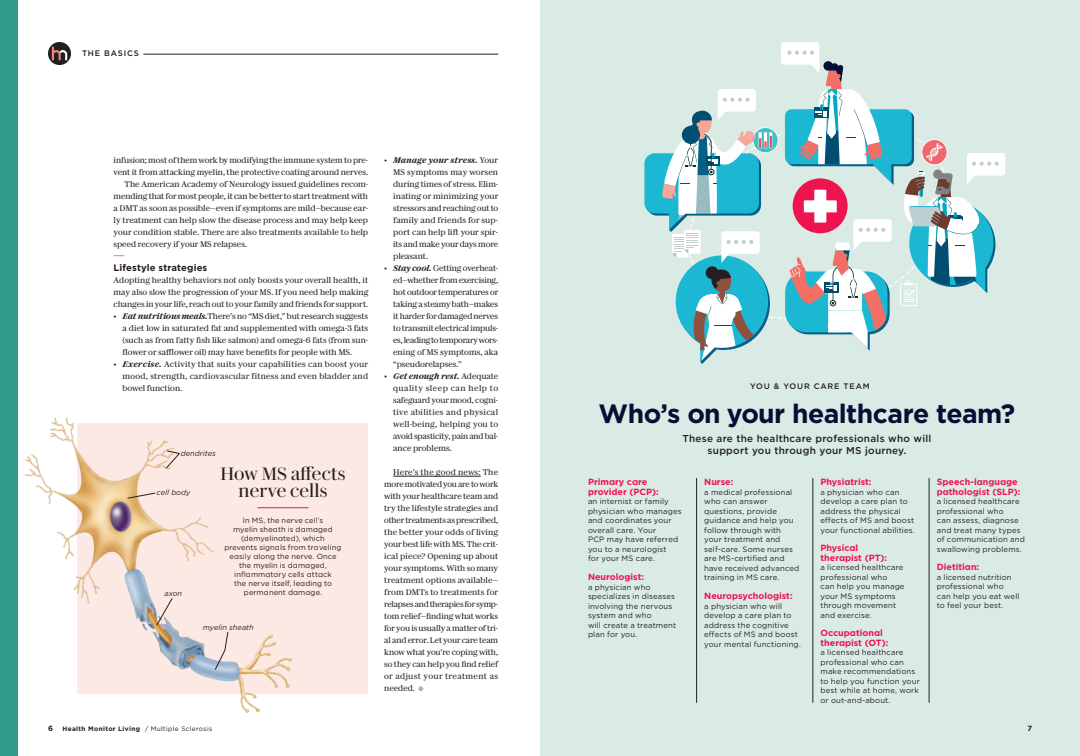
<style>
.page{position:relative;width:1080px;height:756px;background:#fff}
.page>*{position:absolute;margin:0;border:0;box-sizing:border-box;transform-origin:0 0}
.HEADLINE_SANS{font:700 26.5px "Gotham";letter-spacing:-.025em;color:#060e35}
.SUBHEAD_SANS{font:18px/17px "Darby Serif Display";letter-spacing:.005em;color:#231f20;text-align:center}
.DEK_SANS_UNDERLINE{font:500 10px/12px "Gotham";letter-spacing:.025em;color:#231f20;text-align:center}
.PARAGRAPH_SECTION_BREAK{font:700 9.5px "Gotham";letter-spacing:.01em;color:#231f20}
.SUBHEAD_SANS-2{font:700 9px/9.5px "Gotham";color:#ed1450}
.BODY_COPY_SERIF{font:8.2px/12px "Darby Serif Text";color:#231f20;text-align:justify}
.TOC_Story_Subhead{font:500 8px "Gotham";letter-spacing:.1em;color:#231f20}
.SUBHEAD_SANS-3{font:7.8px/9.5px "Gotham";letter-spacing:.015em;color:#231f20}
.SUBHEAD_SANS-4{font:7.5px/9px "Gotham";letter-spacing:.01em;color:#231f20;text-align:center}
.t1{font:italic 7.5px "Gotham";color:#231f20}
.t2{font:700 7.5px "Gotham";color:#231f20}
.t3{font:700 6.5px "Gotham";letter-spacing:.05em;color:#231f20}
.s1{font-weight:600;font-style:italic}
.s2{font-weight:400}
</style>
<div class="page">
<div style="left:540px;top:0;width:540px;height:756px;background:#daebe6"></div>
<div style="left:78px;top:423px;width:290px;height:270px;background:#fde9e3"></div>
<img style="left:25px;top:417px;width:298px;height:296px">
<svg style="left:127px;top:493px;width:28px;height:6px"></svg>
<svg style="left:166px;top:450px;width:14px;height:19px"></svg>
<svg style="left:215px;top:632px;width:13px;height:38px"></svg>
<svg style="left:156px;top:598px;width:17px;height:27px"></svg>
<hr style="left:258px;top:507px;width:50px;height:1px;background:#ed1450">
<hr style="left:143px;top:54px;width:355px;height:1px;background:#231f20">
<svg style="left:48px;top:42px;width:23px;height:23px"></svg>
<svg style="left:52px;top:47px;width:15px;height:13px"></svg>
<hr style="left:393px;top:476px;width:88px;height:1px;background:#231f20">
<svg style="left:418px;top:686px;width:5px;height:5px"></svg>
<div style="left:0;top:0;width:18px;height:756px;background:#319b89"></div>
<hr style="left:696px;top:478px;width:1px;height:225px;background:#231f20">
<hr style="left:813px;top:478px;width:1px;height:225px;background:#231f20">
<hr style="left:929px;top:478px;width:1px;height:225px;background:#231f20">
<svg style="left:644px;top:42px;width:361px;height:322px"></svg>
<p class="TOC_Story_Subhead" style="left:82px;top:48px;width:58px">THE BASICS</p>
<p class="BODY_COPY_SERIF" style="left:114px;top:154px;width:256px">infusion; most of them work by modifying the immune system to pre&shy;vent it from attacking myelin, the protective coating around nerves.</p>
<p class="BODY_COPY_SERIF" style="left:114px;top:178px;width:256px;text-indent:11px">The American Academy of Neurology issued guidelines recom&shy;mending that for most people, it can be better to start treatment with a DMT as soon as possible—even if symptoms are mild—because ear&shy;ly treatment can help slow the disease process and may help keep your condition stable. There are also treatments available to help speed recovery if your MS relapses.</p>
<p class="PARAGRAPH_SECTION_BREAK" style="left:114px;top:262px;width:95px">Lifestyle strategies</p>
<p class="BODY_COPY_SERIF" style="left:114px;top:274px;width:256px">Adopting healthy behaviors not only boosts your overall health, it may also slow the progression of your MS. If you need help making changes in your life, reach out to your family and friends for support.</p>
<p class="BODY_COPY_SERIF" style="left:123px;top:310px;width:247px;text-indent:-9px"><span class="s1">• Eat nutritious meals.</span>There’s no “MS diet,” but research suggests a diet low in saturated fat and supplemented with omega-3 fats (such as from fatty fish like salmon) and omega-6 fats (from sun&shy;flower or safflower oil) may have benefits for people with MS.</p>
<p class="BODY_COPY_SERIF" style="left:123px;top:358px;width:247px;text-indent:-9px"><span class="s1">• Exercise.</span> Activity that suits your capabilities can boost your mood, strength, cardiovascular fitness and even bladder and bowel function.</p>
<p class="t1" style="left:181px;top:448px;width:36px">dendrites</p>
<p class="t1" style="left:157px;top:487px;width:35px">cell body</p>
<p class="SUBHEAD_SANS" style="left:220px;top:464px;width:127px">How MS affects nerve cells</p>
<p class="t1" style="left:165px;top:589px;width:19px">axon</p>
<p class="SUBHEAD_SANS-4" style="left:225px;top:515px;width:118px">In MS, the nerve cell’s<br>myelin sheath is damaged (demyelinated), which prevents signals from traveling easily along the nerve. Once the myelin is damaged, inflammatory cells attack<br>the nerve itself, leading to permanent damage.</p>
<p class="t1" style="left:203px;top:622px;width:53px">myelin sheath</p>
<p class="t2" style="left:48px;top:723px;width:6px">6</p>
<p class="t3" style="left:62px;top:724px;width:151px">Health Monitor Living <span class="s2">/ Multiple Sclerosis</span></p>
<p class="BODY_COPY_SERIF" style="left:393px;top:154px;width:107px;text-indent:-9px"><span class="s1">• Manage your stress.</span> Your MS symptoms may worsen during times of stress. Elim&shy;inating or minimizing your stressors and reaching out to family and friends for sup&shy;port can help lift your spir&shy;its and make your days more pleasant.</p>
<p class="BODY_COPY_SERIF" style="left:393px;top:262px;width:107px;text-indent:-9px"><span class="s1">• Stay cool.</span> Getting overheat&shy;ed—whether from exercising, hot outdoor temperatures or taking a steamy bath—makes it harder for damaged nerves to transmit electrical impuls&shy;es, leading to temporary wors&shy;ening of MS symptoms, aka “pseudorelapses.”</p>
<p class="BODY_COPY_SERIF" style="left:393px;top:370px;width:107px;text-indent:-9px"><span class="s1">• Get enough rest.</span> Adequate quality sleep can help to safeguard your mood, cogni&shy;tive abilities and physical well-being, helping you to avoid spasticity, pain and bal&shy;ance problems.</p>
<p class="BODY_COPY_SERIF" style="left:384px;top:466px;width:116px;text-indent:9px">Here’s the good news: The more motivated you are to work with your healthcare team and try the lifestyle strategies and other treatments as prescribed, the better your odds of living your best life with MS. The crit&shy;ical piece? Opening up about your symptoms. With so many treatment options available— from DMTs to treatments for relapses and therapies for symp&shy;tom relief—finding what works for you is usually a matter of tri&shy;al and error. Let your care team know what you’re coping with, so they can help you find relief or adjust your treatment as needed.</p>
<p class="TOC_Story_Subhead" style="left:750px;top:381px;width:121px">YOU &amp; YOUR CARE TEAM</p>
<p class="HEADLINE_SANS" style="left:599px;top:396px;width:418px">Who’s on your healthcare team?</p>
<p class="DEK_SANS_UNDERLINE" style="left:682px;top:433px;width:251px">These are the healthcare professionals who will support you through your MS journey.</p>
<p class="SUBHEAD_SANS-2" style="left:937px;top:477px;width:85px">Speech-language pathologist (SLP):</p>
<p class="SUBHEAD_SANS-3" style="left:937px;top:497px;width:90px">a licensed healthcare professional who<br>can assess, diagnose and treat many types of communication and swallowing problems.</p>
<p class="SUBHEAD_SANS-2" style="left:937px;top:562px;width:44px">Dietitian:</p>
<p class="SUBHEAD_SANS-3" style="left:937px;top:572px;width:84px">a licensed nutrition professional who can help you eat well to feel your best.</p>
<p class="SUBHEAD_SANS-2" style="left:588px;top:477px;width:72px">Primary care provider (PCP):</p>
<p class="SUBHEAD_SANS-3" style="left:588px;top:497px;width:95px">an internist or family physician who manages and coordinates your overall care. Your<br>PCP may have referred you to a neurologist<br>for your MS care.</p>
<p class="SUBHEAD_SANS-2" style="left:588px;top:572px;width:58px">Neurologist:</p>
<p class="SUBHEAD_SANS-3" style="left:588px;top:582px;width:90px">a physician who specializes in diseases involving the nervous system and who<br>will create a treatment plan for you.</p>
<p class="SUBHEAD_SANS-2" style="left:820px;top:477px;width:53px">Physiatrist:</p>
<p class="SUBHEAD_SANS-3" style="left:820px;top:487px;width:96px">a physician who can develop a care plan to address the physical effects of MS and boost your functional abilities.</p>
<p class="SUBHEAD_SANS-2" style="left:820px;top:543px;width:68px">Physical therapist (PT):</p>
<p class="SUBHEAD_SANS-3" style="left:820px;top:563px;width:86px">a licensed healthcare professional who<br>can help you manage your MS symptoms through movement and exercise.</p>
<p class="SUBHEAD_SANS-2" style="left:820px;top:628px;width:69px">Occupational therapist (OT):</p>
<p class="SUBHEAD_SANS-3" style="left:820px;top:648px;width:101px">a licensed healthcare professional who can make recommendations to help you function your best while at home, work or out-and-about.</p>
<p class="SUBHEAD_SANS-2" style="left:704px;top:477px;width:31px">Nurse:</p>
<p class="SUBHEAD_SANS-3" style="left:704px;top:487px;width:97px">a medical professional who can answer questions, provide guidance and help you follow through with your treatment and self-care. Some nurses are MS-certified and have received advanced training in MS care.</p>
<p class="SUBHEAD_SANS-2" style="left:704px;top:591px;width:90px">Neuropsychologist:</p>
<p class="SUBHEAD_SANS-3" style="left:704px;top:601px;width:98px">a physician who will develop a care plan to address the cognitive effects of MS and boost your mental functioning.</p>
<p class="t2" style="left:1027px;top:723px;width:6px">7</p>
</div>
